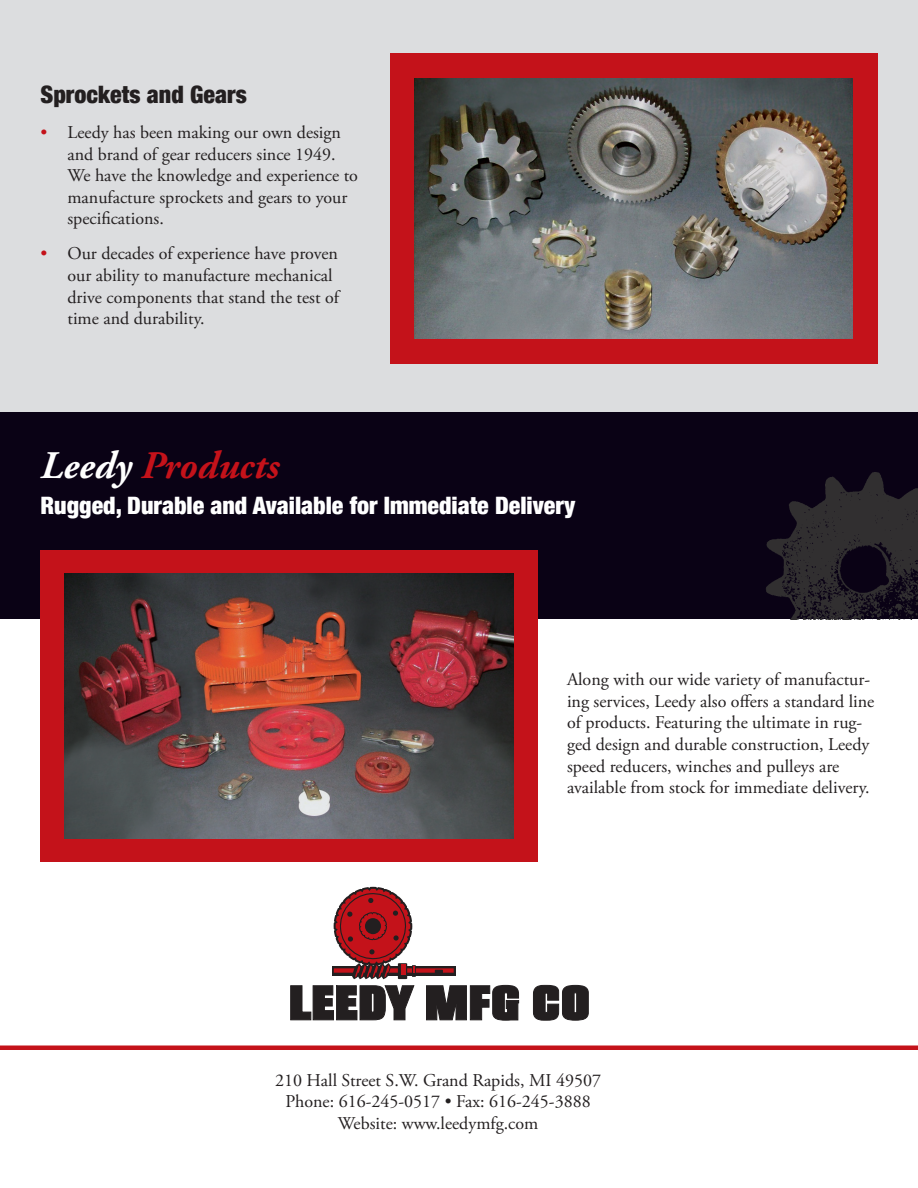
<style>
.page{position:relative;width:918px;height:1188px;background:#fff}
.page>*{position:absolute;margin:0;border:0;box-sizing:border-box;transform-origin:0 0}
.t1{font:italic 700 39px "Adobe Garamond Pro";color:#c4121a}
.t2{font:900 condensed 24px "Helvetica Neue";color:#fff}
.t3{font:900 condensed 24px "Helvetica Neue";color:#231f20}
.t4{font:18px/21.6px "Adobe Garamond Pro";color:#231f20}
.s1{color:#c4121a}
.s2{color:#fff}
</style>
<div class="page">
<div style="left:0;top:0;width:918px;height:613px;background:#dcdddf"></div>
<div style="left:0;top:412px;width:918px;height:208px;background:#0a0215"></div>
<svg style="left:290px;top:985px;width:125px;height:36px"></svg>
<svg style="left:426px;top:985px;width:93px;height:36px;background:#494646"></svg>
<svg style="left:533px;top:985px;width:56px;height:36px;background:#474445"></svg>
<div style="left:332px;top:967px;width:124px;height:9px;background:#231f20"></div>
<svg style="left:332px;top:886px;width:122px;height:93px"></svg>
<div style="left:40px;top:550px;width:498px;height:312px;background:#c4121a"></div>
<img style="left:64px;top:574px;width:449px;height:265px">
<hr style="left:0;top:1046px;width:918px;height:4px;background:#c4121a">
<div style="left:390px;top:53px;width:488px;height:311px;background:#c4121a"></div>
<img style="left:414px;top:78px;width:438px;height:261px">
<img style="left:756px;top:472px;width:162px;height:148px">
<h2 class="t3" style="left:40px;top:79px;width:208px">Sprockets and Gears</h2>
<p class="t4" style="left:68px;top:122px;width:292px;text-indent:-27px"><span class="s1">•</span> Leedy has been making our own design and brand of gear reducers since 1949.<br>We have the knowledge and experience to manufacture sprockets and gears to your specifications.</p>
<p class="t4" style="left:68px;top:244px;width:273px;text-indent:-27px"><span class="s1">•</span> Our decades of experience have proven our ability to manufacture mechanical drive components that stand the test of time and durability.</p>
<h1 class="t1" style="left:40px;top:443px;width:240px"><span class="s2">Leedy</span> Products</h1>
<h2 class="t2" style="left:40px;top:491px;width:536px">Rugged, Durable and Available for Immediate Delivery</h2>
<p class="t4" style="left:567px;top:669px;width:309px">Along with our wide variety of manufactur&shy;ing services, Leedy also offers a standard line of products. Featuring the ultimate in rug&shy;ged design and durable construction, Leedy speed reducers, winches and pulleys are available from stock for immediate delivery.</p>
<p class="t4" style="left:275px;top:1070px;width:327px;text-align:center">210 Hall Street S.W. Grand Rapids, MI 49507<br>Phone: 616-245-0517 • Fax: 616-245-3888<br>Website: www.leedymfg.com</p>
</div>
